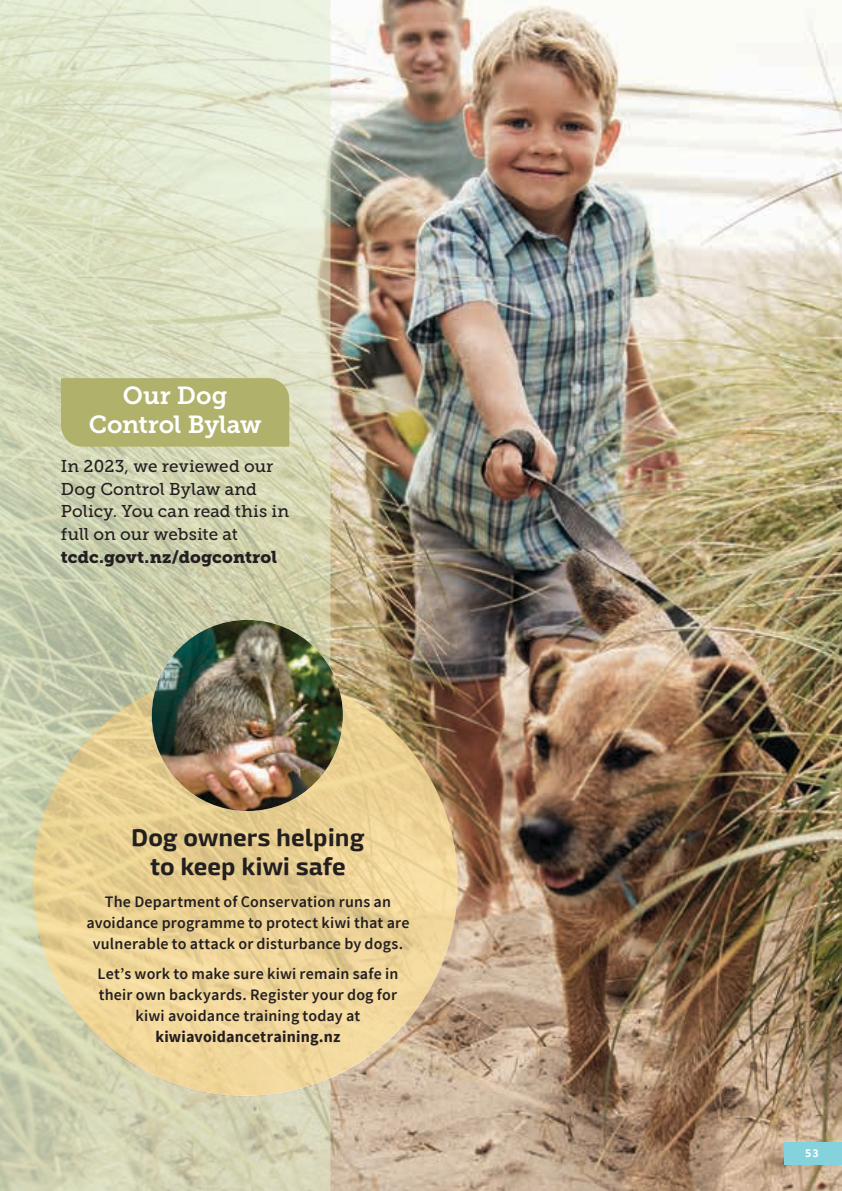
<style>
.page{position:relative;width:842px;height:1191px;background:#fff}
.page>*{position:absolute;margin:0;border:0;box-sizing:border-box;transform-origin:0 0}
._6_Content_gray_Sour{font:24.6px/28.4px "Museo Slab 700";letter-spacing:-.005em;color:#fff;text-align:center}
.t1{font:700 24px/28.8px "Mangerica";color:#231f20;text-align:center}
._6_Content_gray_Sour-2{font:17px/22.8px "Museo Slab 500";letter-spacing:.01em;color:#231f20}
.Body_copy{font:600 16px/21px "Source Sans Pro";letter-spacing:.01em;color:#231f20;text-align:center}
._8_Content_gray_C_So{font:700 12px "Source Sans Pro";color:#fff}
.s1{font-family:"Museo Slab 900"}
.s2{font-weight:700}
</style>
<div class="page">
<img style="left:330px;top:0;width:512px;height:1191px">
<svg style="left:0;top:0;width:330px;height:1191px;background:#d5d9bb"></svg>
<div style="left:784px;top:1141px;width:58px;height:23px;background:#84d2db"></div>
<div style="left:61px;top:378px;width:228px;height:69px;background:#b0b26c"></div>
<svg style="left:33px;top:670px;width:425px;height:425px;background:#ebd295"></svg>
<img style="left:152px;top:620px;width:191px;height:191px;border-radius:96px">
<p class="_6_Content_gray_Sour" style="left:89px;top:382px;width:174px">Our Dog<br>Control Bylaw</p>
<p class="_6_Content_gray_Sour-2" style="left:61px;top:454px;width:230px">In 2023, we reviewed our<br>Dog Control Bylaw and<br>Policy. You can read this in full on our website at <span class="s1">tcdc.govt.nz/dogcontrol</span></p>
<p class="t1" style="left:131px;top:823px;width:235px">Dog owners helping to keep kiwi safe</p>
<p class="Body_copy" style="left:86px;top:891px;width:325px">The Department of Conservation runs an avoidance programme to protect kiwi that are vulnerable to attack or disturbance by dogs.</p>
<p class="Body_copy" style="left:97px;top:963px;width:302px">Let’s work to make sure kiwi remain safe in their own backyards. Register your dog for kiwi avoidance training today at <span class="s2">kiwiavoidancetraining.nz</span></p>
<p class="_8_Content_gray_C_So" style="left:805px;top:1145px;width:15px">53</p>
</div>
